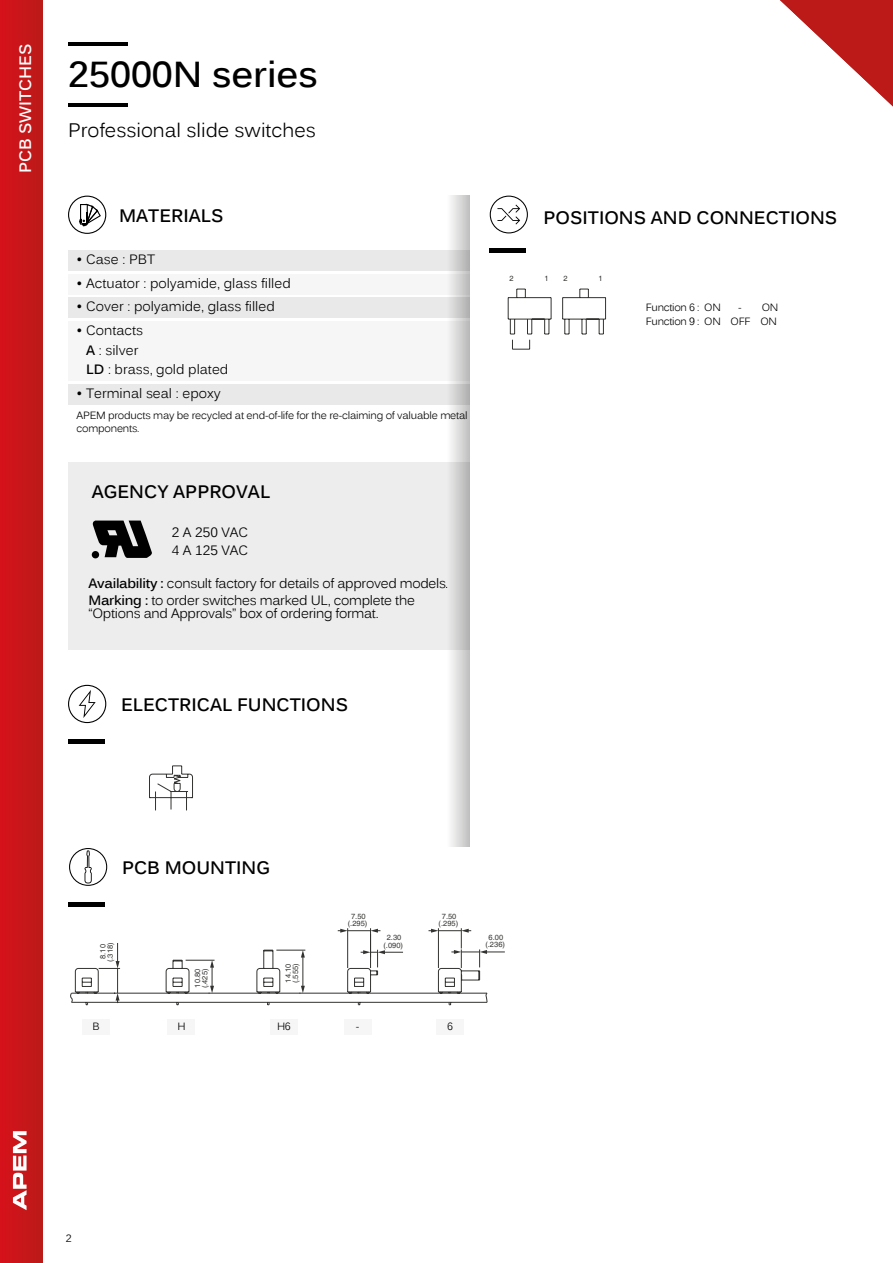
<style>
.page{position:relative;width:893px;height:1263px;background:#fff}
.page>*{position:absolute;margin:0;border:0;box-sizing:border-box;transform-origin:0 0}
.t1{font:700 36px "Kalinga";color:#000}
.t2{font:19.5px "Kalinga";color:#000}
.t3{font:700 18px "Kalinga";color:#000}
.t4{font:700 16.5px "Kalinga";color:#fff}
.t5{font:13.5px/19.5px "Kalinga";color:#000}
.t6{font:13.5px/17.4px "Kalinga";letter-spacing:-.02em;color:#000}
.t7{font:10.5px/12.6px "Kalinga";letter-spacing:-.02em;color:#000}
.t8{font:7.5px/7.4px "Helvetica";color:#323230;text-align:center}
.s1{font-weight:700}
</style>
<div class="page">
<hr style="left:68px;top:103px;width:59px;height:3px;background:#000">
<hr style="left:68px;top:43px;width:59px;height:3px;background:#000">
<div style="left:68px;top:250px;width:402px;height:20px;background:#e9e9e9"></div>
<div style="left:68px;top:274px;width:402px;height:20px;background:#f6f6f6"></div>
<div style="left:68px;top:298px;width:402px;height:20px;background:#e9e9e9"></div>
<div style="left:68px;top:322px;width:402px;height:59px;background:#f6f6f6"></div>
<div style="left:68px;top:384px;width:402px;height:20px;background:#e9e9e9"></div>
<svg style="left:68px;top:196px;width:38px;height:38px"></svg>
<div style="left:68px;top:739px;width:36px;height:5px;background:#000"></div>
<svg style="left:68px;top:685px;width:38px;height:38px"></svg>
<svg style="left:149px;top:765px;width:44px;height:46px"></svg>
<svg style="left:70px;top:928px;width:435px;height:77px"></svg>
<hr style="left:69px;top:902px;width:36px;height:4px;background:#000">
<svg style="left:69px;top:848px;width:38px;height:38px"></svg>
<div style="left:82px;top:1019px;width:28px;height:16px;background:#f6f6f6"></div>
<div style="left:168px;top:1019px;width:27px;height:16px;background:#f6f6f6"></div>
<div style="left:270px;top:1019px;width:27px;height:16px;background:#f6f6f6"></div>
<div style="left:344px;top:1019px;width:27px;height:16px;background:#f6f6f6"></div>
<div style="left:436px;top:1019px;width:27px;height:16px;background:#f6f6f6"></div>
<div style="left:68px;top:462px;width:402px;height:187px;background:#ededed"></div>
<svg style="left:92px;top:521px;width:60px;height:37px"></svg>
<div style="left:92px;top:551px;width:7px;height:7px;background:#000;border-radius:50%"></div>
<div style="left:446px;top:196px;width:24px;height:650px;background:linear-gradient(to right,#f8f8f8,#bbb)"></div>
<svg style="left:490px;top:196px;width:38px;height:37px"></svg>
<svg style="left:508px;top:289px;width:44px;height:61px"></svg>
<svg style="left:579px;top:289px;width:27px;height:46px"></svg>
<hr style="left:563px;top:297px;width:43px;height:1px;background:#323230">
<svg style="left:562px;top:298px;width:8px;height:37px"></svg>
<hr style="left:563px;top:319px;width:43px;height:1px;background:#323230">
<hr style="left:490px;top:248px;width:36px;height:4px;background:#000">
<svg style="left:780px;top:0;width:113px;height:106px"></svg>
<div style="left:0;top:0;width:42px;height:1263px;background:#c9161a"></div>
<svg style="left:13px;top:1131px;width:14px;height:79px"></svg>
<p class="t4" style="left:15px;top:173px;width:131px;rotate:-90deg">PCB SWITCHES</p>
<h1 class="t1" style="left:68px;top:51px;width:251px">25000N series</h1>
<h2 class="t2" style="left:68px;top:118px;width:249px">Professional slide switches</h2>
<h3 class="t3" style="left:119px;top:204px;width:106px">MATERIALS</h3>
<p class="t5" style="left:77px;top:251px;width:80px">• Case : PBT</p>
<p class="t5" style="left:77px;top:274px;width:216px">• Actuator : polyamide, glass filled</p>
<p class="t5" style="left:77px;top:298px;width:200px">• Cover : polyamide, glass filled</p>
<p class="t5" style="left:86px;top:322px;width:144px;text-indent:-10px">• Contacts<br><span class="s1">A</span> : silver<br><span class="s1">LD</span> : brass, gold plated</p>
<p class="t5" style="left:77px;top:385px;width:146px">• Terminal seal : epoxy</p>
<p class="t7" style="left:77px;top:410px;width:392px">APEM products may be recycled at end-of-life for the re-claiming of valuable metal components.</p>
<h3 class="t3" style="left:92px;top:480px;width:180px">AGENCY APPROVAL</h3>
<p class="t5" style="left:172px;top:525px;width:78px;line-height:17.4px">2 A 250 VAC<br>4 A 125 VAC</p>
<p class="t6" style="left:88px;top:575px;width:362px"><span class="s1">Availability :</span> consult factory for details of approved models.<br><span class="s1">Marking :</span> to order switches marked UL, complete the</p>
<p class="t6" style="left:88px;top:606px;width:292px">“Options and Approvals” box of ordering format.</p>
<h3 class="t3" style="left:121px;top:693px;width:228px">ELECTRICAL FUNCTIONS</h3>
<h3 class="t3" style="left:543px;top:205px;width:295px">POSITIONS AND CONNECTIONS</h3>
<p class="t8" style="left:509px;top:275px;width:6px">2</p>
<p class="t8" style="left:544px;top:275px;width:6px">1</p>
<p class="t8" style="left:563px;top:275px;width:6px">2</p>
<p class="t8" style="left:599px;top:275px;width:6px">1</p>
<p class="t7" style="left:646px;top:302px;width:77px">Function 6 : ON</p>
<p class="t7" style="left:646px;top:302px;width:134px;line-height:13.6px;text-align:right">- ON<br>Function 9 : ON OFF ON</p>
<h3 class="t3" style="left:122px;top:856px;width:150px">PCB MOUNTING</h3>
<p class="t8" style="left:107px;top:962px;width:21px;rotate:-90deg">(.318)</p>
<p class="t8" style="left:100px;top:959px;width:16px;rotate:-90deg">8.10</p>
<p class="t8" style="left:292px;top:983px;width:21px;rotate:-90deg">(.555)</p>
<p class="t8" style="left:194px;top:988px;width:20px;rotate:-90deg">10.80</p>
<p class="t8" style="left:285px;top:983px;width:20px;rotate:-90deg">14.10</p>
<p class="t8" style="left:201px;top:988px;width:21px;rotate:-90deg">(.425)</p>
<p class="t8" style="left:351px;top:913px;width:16px">7.50</p>
<p class="t8" style="left:439px;top:913px;width:21px">7.50 (.295)</p>
<p class="t8" style="left:348px;top:920px;width:21px">(.295)</p>
<p class="t8" style="left:387px;top:934px;width:16px">2.30</p>
<p class="t8" style="left:489px;top:934px;width:16px">6.00</p>
<p class="t8" style="left:383px;top:941px;width:21px">(.090)</p>
<p class="t8" style="left:485px;top:941px;width:21px">(.236)</p>
<p class="t8" style="left:443px;top:1021px;width:6px">6</p>
<p class="t7" style="left:92px;top:1021px;width:9px">B</p>
<p class="t7" style="left:177px;top:1021px;width:10px">H</p>
<p class="t7" style="left:277px;top:1021px;width:15px">H6</p>
<p class="t7" style="left:356px;top:1021px;width:5px">-</p>
<p class="t7" style="left:447px;top:1021px;width:7px">6</p>
<p class="t7" style="left:66px;top:1232px;width:7px">2</p>
</div>
